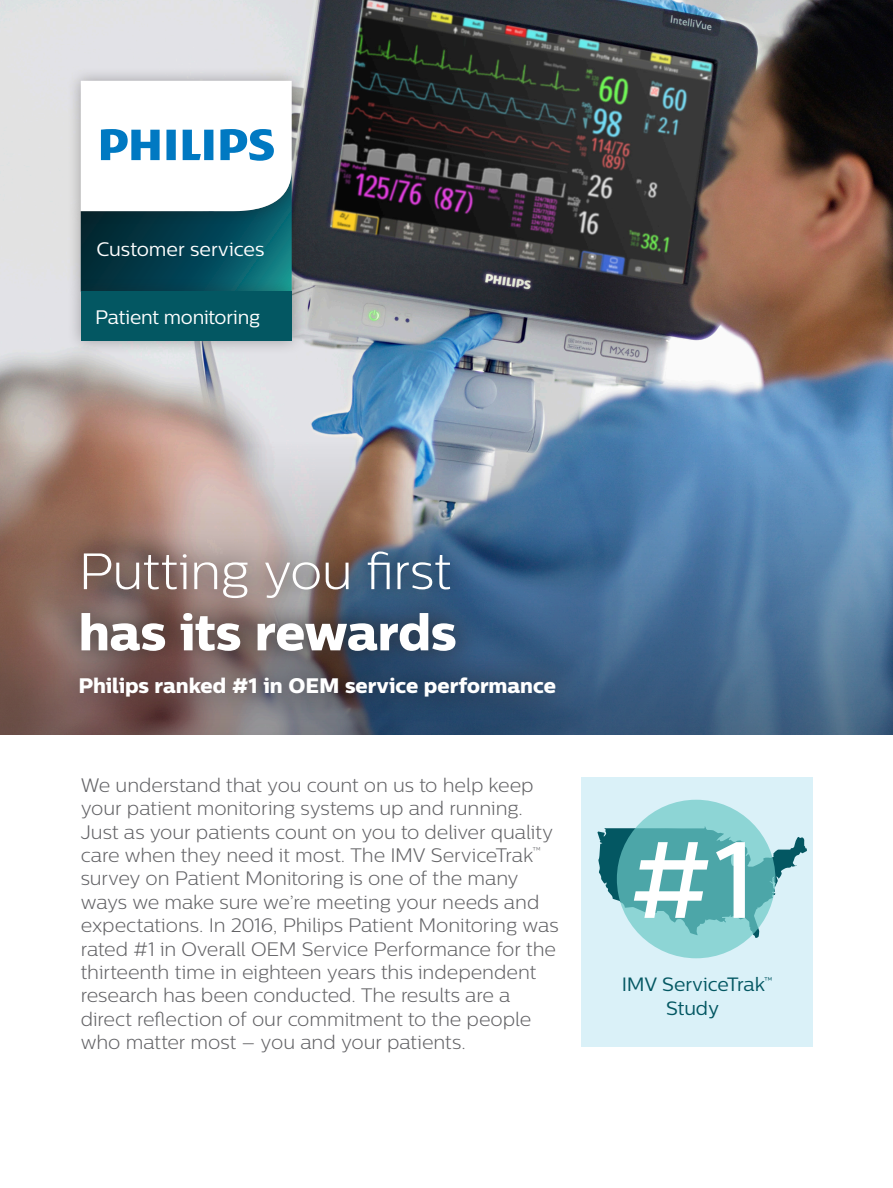
<style>
.page{position:relative;width:893px;height:1188px;background:#fff}
.page>*{position:absolute;margin:0;border:0;box-sizing:border-box;transform-origin:0 0}
.t1{font:500 108px "Centrale Sans";color:#fff}
._05_Main_Heading_Med{font:300 51px/61.2px "Centrale Sans";letter-spacing:-.01em;color:#fff}
._03_Introduction_-_W{font:21px "Centrale Sans X Bold";letter-spacing:-.005em;color:#fff}
._03_Introduction{font:300 19.5px/23.4px "Centrale Sans";letter-spacing:-.005em;color:#636366}
._03_Introduction-2{font:19.5px "Centrale Sans";letter-spacing:-.01em;color:#fff}
.t2{font:19.2px/23.7px "Centrale Sans";letter-spacing:-.005em;color:#035762;text-align:center}
.s1{font-family:"Centrale Sans X Bold";font-weight:400}
</style>
<div class="page">
<img style="left:0;top:0;width:893px;height:364px">
<img style="left:0;top:364px;width:893px;height:371px">
<svg style="left:53px;top:525px;width:528px;height:196px;background:#5e616e"></svg>
<div style="left:581px;top:777px;width:231px;height:269px;background:#daf1f8"></div>
<svg style="left:597px;top:826px;width:210px;height:112px"></svg>
<svg style="left:617px;top:800px;width:158px;height:158px;background:#65b8b9"></svg>
<div style="left:66px;top:162px;width:240px;height:144px;background:#231f20;opacity:.35"></div>
<div style="left:66px;top:66px;width:240px;height:159px;background:#231f20;opacity:.35"></div>
<div style="left:66px;top:277px;width:240px;height:78px;background:#231f20;opacity:.35"></div>
<div style="left:81px;top:292px;width:211px;height:49px;background:#035762"></div>
<svg style="left:81px;top:81px;width:211px;height:211px"></svg>
<p class="_03_Introduction-2" style="left:96px;top:238px;width:170px">Customer services</p>
<p class="_03_Introduction-2" style="left:95px;top:306px;width:166px">Patient monitoring</p>
<p class="_05_Main_Heading_Med" style="left:79px;top:540px;width:379px">Putting you first <span class="s1">has its rewards</span></p>
<p class="_03_Introduction_-_W" style="left:79px;top:672px;width:479px">Philips ranked #1 in OEM service performance</p>
<p class="_03_Introduction" style="left:81px;top:773px;width:480px">We understand that you count on us to help keep your patient monitoring systems up and running.<br>Just as your patients count on you to deliver quality care when they need it most. The IMV ServiceTrak<sup>™ </sup>survey on Patient Monitoring is one of the many ways we make sure we’re meeting your needs and expectations. In 2016, Philips Patient Monitoring was rated #1 in Overall OEM Service Performance for the thirteenth time in eighteen years this independent research has been conducted. The results are a direct reflection of our commitment to the people who matter most – you and your patients.</p>
<p class="t1" style="left:628px;top:816px;width:128px">#1</p>
<p class="t2" style="left:622px;top:973px;width:153px">IMV ServiceTrak<sup>™<br></sup>Study</p>
</div>
